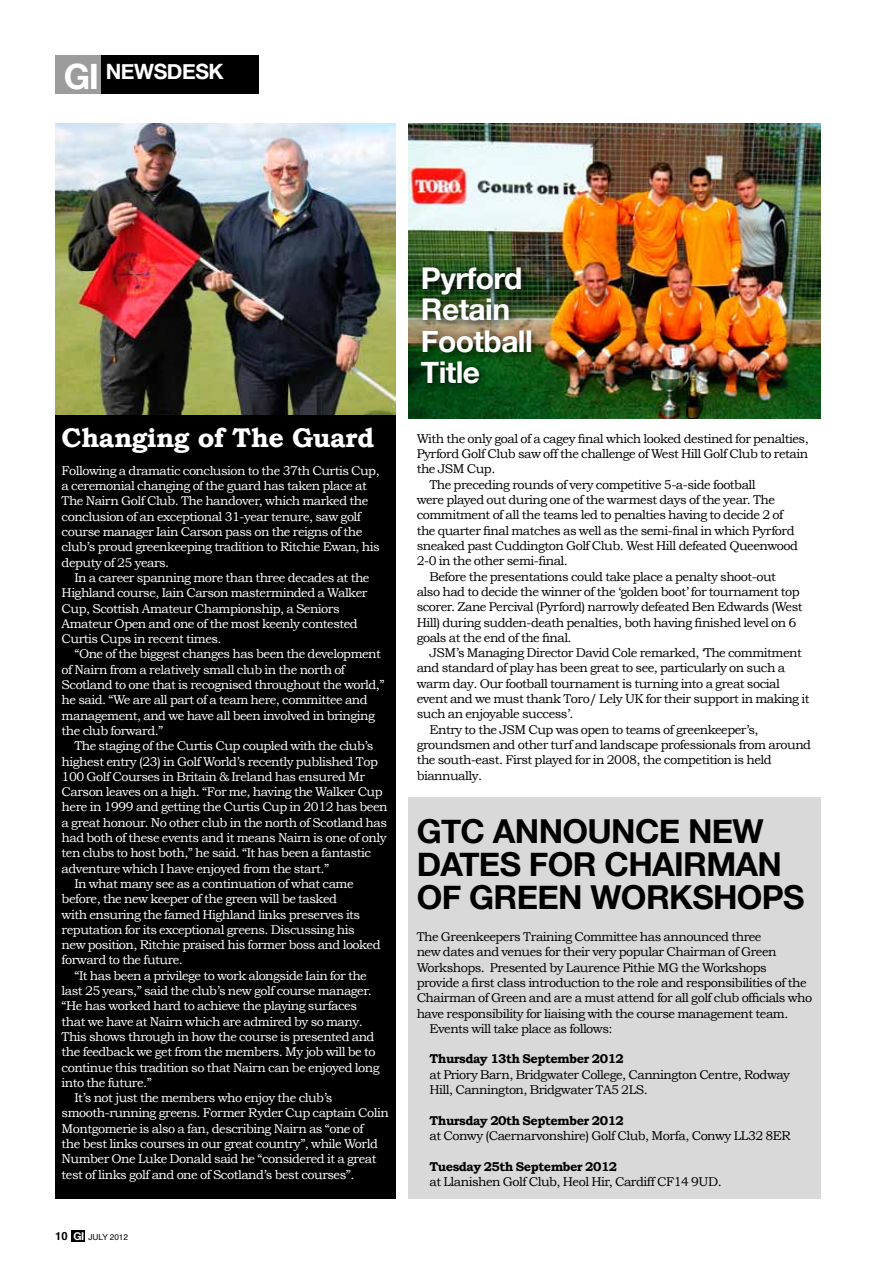
<style>
.page{position:relative;width:893px;height:1263px;background:#fff}
.page>*{position:absolute;margin:0;border:0;box-sizing:border-box;transform-origin:0 0}
.t1{font:700 33px/33px "Helvetica Neue";letter-spacing:-.02em;color:#000}
.t2{font:700 30px/31.5px "Helvetica Neue";letter-spacing:-.02em;color:#fff}
.t3{font:700 27px "Bookman Old Style";letter-spacing:-.02em;color:#fff}
.t4{font:700 21px "Helvetica Neue";letter-spacing:-.02em;color:#fff}
.t5{font:12.75px "Bookman Old Style";letter-spacing:-.04em;color:#fff}
.t6{font:12.75px/15.3px "Bookman Old Style";letter-spacing:-.04em;color:#000}
.t7{font:8.25px "Helvetica";color:#000}
.s1{font-size:34.95px}
.s2{font-weight:700}
.s3{font-weight:700;font-size:11.25px}
.s4{font-family:"Helvetica Neue";font-weight:700;font-size:10.8px;color:#fff}
</style>
<div class="page">
<div style="left:55px;top:123px;width:340px;height:1076px;background:#000"></div>
<img style="left:55px;top:123px;width:340px;height:291px">
<img style="left:408px;top:123px;width:413px;height:296px">
<div style="left:416px;top:262px;width:126px;height:132px;background:#000;opacity:.75"></div>
<div style="left:408px;top:798px;width:413px;height:401px;background:#d9d9d9"></div>
<div style="left:71px;top:1230px;width:14px;height:11px;background:#000"></div>
<div style="left:59px;top:55px;width:117px;height:39px;background:#000"></div>
<div style="left:150px;top:55px;width:109px;height:39px;background:#000"></div>
<div style="left:55px;top:55px;width:46px;height:39px;background:#9c9c9d"></div>
<p class="t4" style="left:64px;top:59px;width:160px"><span class="s1">GI</span> NEWSDESK</p>
<p class="t2" style="left:421px;top:262px;width:113px">PYRFORD<br>RETAIN<br>FOOTBALL<br>TITLE</p>
<p class="t3" style="left:62px;top:421px;width:314px">Changing of The Guard</p>
<p class="t6" style="left:417px;top:431px;width:394px">With the only goal of a cagey final which looked destined for penalties,</p>
<p class="t6" style="left:417px;top:446px;width:393px">Pyrford Golf Club saw off the challenge of West Hill Golf Club to retain</p>
<p class="t6" style="left:417px;top:461px;width:80px">the JSM Cup.</p>
<p class="t6" style="left:429px;top:477px;width:328px">The preceding rounds of very competitive 5-a-side football</p>
<p class="t6" style="left:417px;top:492px;width:360px">were played out during one of the warmest days of the year. The</p>
<p class="t6" style="left:417px;top:507px;width:368px">commitment of all the teams led to penalties having to decide 2 of</p>
<p class="t6" style="left:417px;top:523px;width:379px">the quarter final matches as well as the semi-final in which Pyrford</p>
<p class="t6" style="left:417px;top:538px;width:383px">sneaked past Cuddington Golf Club. West Hill defeated Queenwood</p>
<p class="t6" style="left:417px;top:553px;width:153px">2-0 in the other semi-final.</p>
<p class="t6" style="left:429px;top:569px;width:348px">Before the presentations could take place a penalty shoot-out</p>
<p class="t6" style="left:417px;top:584px;width:385px">also had to decide the winner of the ‘golden boot’ for tournament top</p>
<p class="t6" style="left:417px;top:599px;width:387px">scorer. Zane Percival (Pyrford) narrowly defeated Ben Edwards (West</p>
<p class="t6" style="left:417px;top:614px;width:381px">Hill) during sudden-death penalties, both having finished level on 6</p>
<p class="t6" style="left:417px;top:630px;width:156px">goals at the end of the final.</p>
<p class="t6" style="left:429px;top:645px;width:374px">JSM’s Managing Director David Cole remarked, ‘The commitment</p>
<p class="t6" style="left:417px;top:660px;width:370px">and standard of play has been great to see, particularly on such a</p>
<p class="t6" style="left:417px;top:676px;width:365px">warm day. Our football tournament is turning into a great social</p>
<p class="t6" style="left:417px;top:691px;width:394px">event and we must thank Toro/ Lely UK for their support in making it</p>
<p class="t6" style="left:417px;top:706px;width:158px">such an enjoyable success’.</p>
<p class="t6" style="left:429px;top:722px;width:331px">Entry to the JSM Cup was open to teams of greenkeeper’s,</p>
<p class="t6" style="left:417px;top:737px;width:396px">groundsmen and other turf and landscape professionals from around</p>
<p class="t6" style="left:417px;top:752px;width:356px">the south-east. First played for in 2008, the competition is held</p>
<p class="t6" style="left:417px;top:767px;width:67px">biannually.</p>
<p class="t5" style="left:62px;top:463px;width:320px">Following a dramatic conclusion to the 37th Curtis Cup,</p>
<p class="t5" style="left:62px;top:478px;width:307px">a ceremonial changing of the guard has taken place at</p>
<p class="t5" style="left:62px;top:494px;width:308px">The Nairn Golf Club. The handover, which marked the</p>
<p class="t5" style="left:62px;top:509px;width:301px">conclusion of an exceptional 31-year tenure, saw golf</p>
<p class="t5" style="left:62px;top:524px;width:302px">course manager Iain Carson pass on the reigns of the</p>
<p class="t5" style="left:62px;top:540px;width:320px">club’s proud greenkeeping tradition to Ritchie Ewan, his</p>
<p class="t5" style="left:62px;top:555px;width:109px">deputy of 25 years.</p>
<p class="t5" style="left:74px;top:570px;width:297px">In a career spanning more than three decades at the</p>
<p class="t5" style="left:62px;top:585px;width:307px">Highland course, Iain Carson masterminded a Walker</p>
<p class="t5" style="left:62px;top:601px;width:279px">Cup, Scottish Amateur Championship, a Seniors</p>
<p class="t5" style="left:62px;top:616px;width:298px">Amateur Open and one of the most keenly contested</p>
<p class="t5" style="left:62px;top:631px;width:162px">Curtis Cups in recent times.</p>
<p class="t5" style="left:74px;top:647px;width:308px">“One of the biggest changes has been the development</p>
<p class="t5" style="left:62px;top:662px;width:285px">of Nairn from a relatively small club in the north of</p>
<p class="t5" style="left:62px;top:677px;width:324px">Scotland to one that is recognised throughout the world,”</p>
<p class="t5" style="left:62px;top:693px;width:308px">he said. “We are all part of a team here, committee and</p>
<p class="t5" style="left:62px;top:708px;width:315px">management, and we have all been involved in bringing</p>
<p class="t5" style="left:62px;top:723px;width:103px">the club forward.”</p>
<p class="t5" style="left:74px;top:738px;width:300px">The staging of the Curtis Cup coupled with the club’s</p>
<p class="t5" style="left:62px;top:754px;width:318px">highest entry (23) in Golf World’s recently published Top</p>
<p class="t5" style="left:62px;top:769px;width:305px">100 Golf Courses in Britain &amp; Ireland has ensured Mr</p>
<p class="t5" style="left:62px;top:784px;width:322px">Carson leaves on a high. “For me, having the Walker Cup</p>
<p class="t5" style="left:62px;top:800px;width:327px">here in 1999 and getting the Curtis Cup in 2012 has been</p>
<p class="t5" style="left:62px;top:815px;width:327px">a great honour. No other club in the north of Scotland has</p>
<p class="t5" style="left:62px;top:830px;width:326px">had both of these events and it means Nairn is one of only</p>
<p class="t5" style="left:62px;top:846px;width:311px">ten clubs to host both,” he said. “It has been a fantastic</p>
<p class="t5" style="left:62px;top:861px;width:269px">adventure which I have enjoyed from the start.”</p>
<p class="t5" style="left:74px;top:876px;width:281px">In what many see as a continuation of what came</p>
<p class="t5" style="left:62px;top:891px;width:277px">before, the new keeper of the green will be tasked</p>
<p class="t5" style="left:62px;top:907px;width:300px">with ensuring the famed Highland links preserves its</p>
<p class="t5" style="left:62px;top:922px;width:295px">reputation for its exceptional greens. Discussing his</p>
<p class="t5" style="left:62px;top:937px;width:320px">new position, Ritchie praised his former boss and looked</p>
<p class="t5" style="left:62px;top:953px;width:123px">forward to the future.</p>
<p class="t5" style="left:74px;top:968px;width:294px">“It has been a privilege to work alongside Iain for the</p>
<p class="t5" style="left:62px;top:983px;width:312px">last 25 years,” said the club’s new golf course manager.</p>
<p class="t5" style="left:62px;top:999px;width:297px">“He has worked hard to achieve the playing surfaces</p>
<p class="t5" style="left:62px;top:1014px;width:303px">that we have at Nairn which are admired by so many.</p>
<p class="t5" style="left:62px;top:1029px;width:314px">This shows through in how the course is presented and</p>
<p class="t5" style="left:62px;top:1044px;width:315px">the feedback we get from the members. My job will be to</p>
<p class="t5" style="left:62px;top:1060px;width:319px">continue this tradition so that Nairn can be enjoyed long</p>
<p class="t5" style="left:62px;top:1075px;width:92px">into the future.”</p>
<p class="t5" style="left:74px;top:1090px;width:260px">It’s not just the members who enjoy the club’s</p>
<p class="t5" style="left:62px;top:1106px;width:329px">smooth-running greens. Former Ryder Cup captain Colin</p>
<p class="t5" style="left:62px;top:1121px;width:303px">Montgomerie is also a fan, describing Nairn as “one of</p>
<p class="t5" style="left:62px;top:1136px;width:318px">the best links courses in our great country”, while World</p>
<p class="t5" style="left:62px;top:1152px;width:316px">Number One Luke Donald said he “considered it a great</p>
<p class="t5" style="left:62px;top:1167px;width:294px">test of links golf and one of Scotland’s best courses”.</p>
<p class="t1" style="left:417px;top:814px;width:386px">GTC ANNOUNCE NEW<br>DATES FOR CHAIRMAN<br>OF GREEN WORKSHOPS</p>
<p class="t6" style="left:417px;top:929px;width:346px">The Greenkeepers Training Committee has announced three</p>
<p class="t6" style="left:417px;top:944px;width:361px">new dates and venues for their very popular Chairman of Green</p>
<p class="t6" style="left:417px;top:960px;width:352px">Workshops. Presented by Laurence Pithie MG the Workshops</p>
<p class="t6" style="left:417px;top:975px;width:391px">provide a first class introduction to the role and responsibilities of the</p>
<p class="t6" style="left:417px;top:990px;width:397px">Chairman of Green and are a must attend for all golf club officials who</p>
<p class="t6" style="left:417px;top:1005px;width:373px">have responsibility for liaising with the course management team.</p>
<p class="t6" style="left:429px;top:1021px;width:185px">Events will take place as follows:</p>
<p class="t6" style="left:429px;top:1051px;width:362px"><span class="s2">Thursday 13th September 2012<br></span>at Priory Barn, Bridgwater College, Cannington Centre, Rodway<br>Hill, Cannington, Bridgwater TA5 2LS.</p>
<p class="t6" style="left:429px;top:1113px;width:363px"><span class="s2">Thursday 20th September 2012<br></span>at Conwy (Caernarvonshire) Golf Club, Morfa, Conwy LL32 8ER</p>
<p class="t6" style="left:429px;top:1158px;width:294px"><span class="s2">Tuesday 25th September 2012<br></span>at Llanishen Golf Club, Heol Hir, Cardiff CF14 9UD.</p>
<p class="t7" style="left:55px;top:1231px;width:74px"><span class="s3">10</span> <span class="s4">GI</span> JULY 2012</p>
</div>
